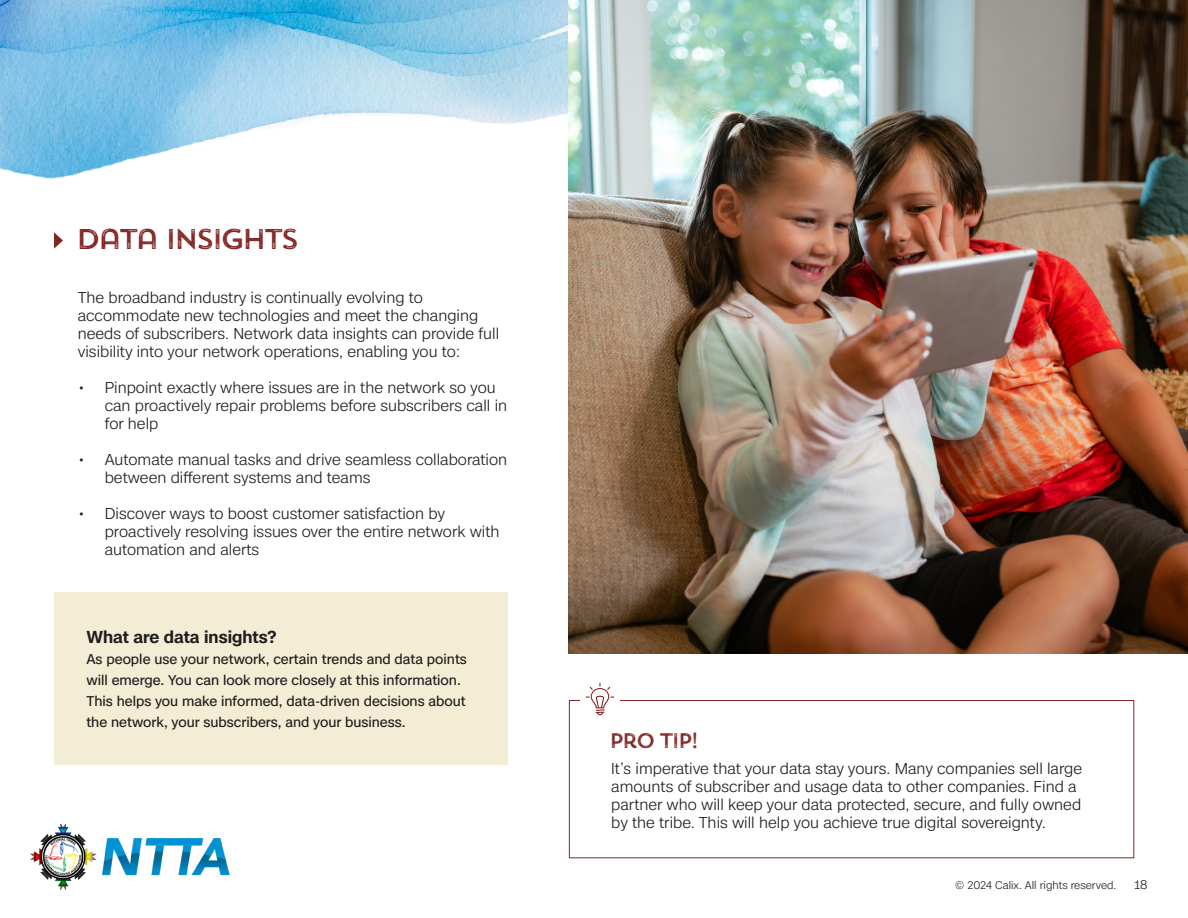
<style>
.page{position:relative;width:1188px;height:918px;background:#fff}
.page>*{position:absolute;margin:0;border:0;box-sizing:border-box;transform-origin:0 0}
.t1{font:28.5px "Trend Rough Sans One";letter-spacing:-.115em;color:#822323}
.t2{font:21px "Trend Rough Sans One";letter-spacing:-.115em;color:#822624}
.t3{font:600 16.5px "Case";color:#201d1e}
.t4{font:300 15px/18px "Case";color:#201d1e}
.t5{font:13.5px/21px "Case";color:#201d1e}
.t6{font:300 12px "Case";color:#231f20}
.t7{font:300 10.5px "Case";color:#231f20}
</style>
<div class="page">
<img style="left:0;top:0;width:568px;height:179px">
<img style="left:30px;top:824px;width:200px;height:65px">
<img style="left:568px;top:0;width:620px;height:653px">
<svg style="left:54px;top:232px;width:9px;height:17px"></svg>
<div style="left:54px;top:592px;width:454px;height:173px;background:#f4edd6"></div>
<div style="left:569px;top:700px;width:565px;height:158px;border:1px solid #822624"></div>
<div style="left:580px;top:673px;width:40px;height:50px;background:#fff"></div>
<svg style="left:586px;top:683px;width:28px;height:32px"></svg>
<p class="t1" style="left:76px;top:221px;width:225px">DATA INSIGHTS</p>
<p class="t4" style="left:78px;top:288px;width:423px">The broadband industry is continually evolving to accommodate new technologies and meet the changing needs of subscribers. Network data insights can provide full visibility into your network operations, enabling you to:</p>
<p class="t4" style="left:105px;top:378px;width:404px;text-indent:-27px">• Pinpoint exactly where issues are in the network so you can proactively repair problems before subscribers call in for help</p>
<p class="t4" style="left:105px;top:450px;width:404px;text-indent:-27px">• Automate manual tasks and drive seamless collaboration between different systems and teams</p>
<p class="t4" style="left:105px;top:504px;width:396px;text-indent:-27px">• Discover ways to boost customer satisfaction by proactively resolving issues over the entire network with automation and alerts</p>
<p class="t3" style="left:86px;top:624px;width:192px">What are data insights?</p>
<p class="t5" style="left:86px;top:648px;width:382px">As people use your network, certain trends and data points will emerge. You can look more closely at this information.<br>This helps you make informed, data-driven decisions about the network, your subscribers, and your business.</p>
<p class="t2" style="left:609px;top:727px;width:91px">PRO TIP!</p>
<p class="t4" style="left:611px;top:760px;width:472px">It’s imperative that your data stay yours. Many companies sell large amounts of subscriber and usage data to other companies. Find a partner who will keep your data protected, secure, and fully owned by the tribe. This will help you achieve true digital sovereignty.</p>
<p class="t7" style="left:955px;top:878px;width:163px">© 2024 Calix. All rights reserved.</p>
<p class="t6" style="left:1134px;top:876px;width:15px">18</p>
</div>
